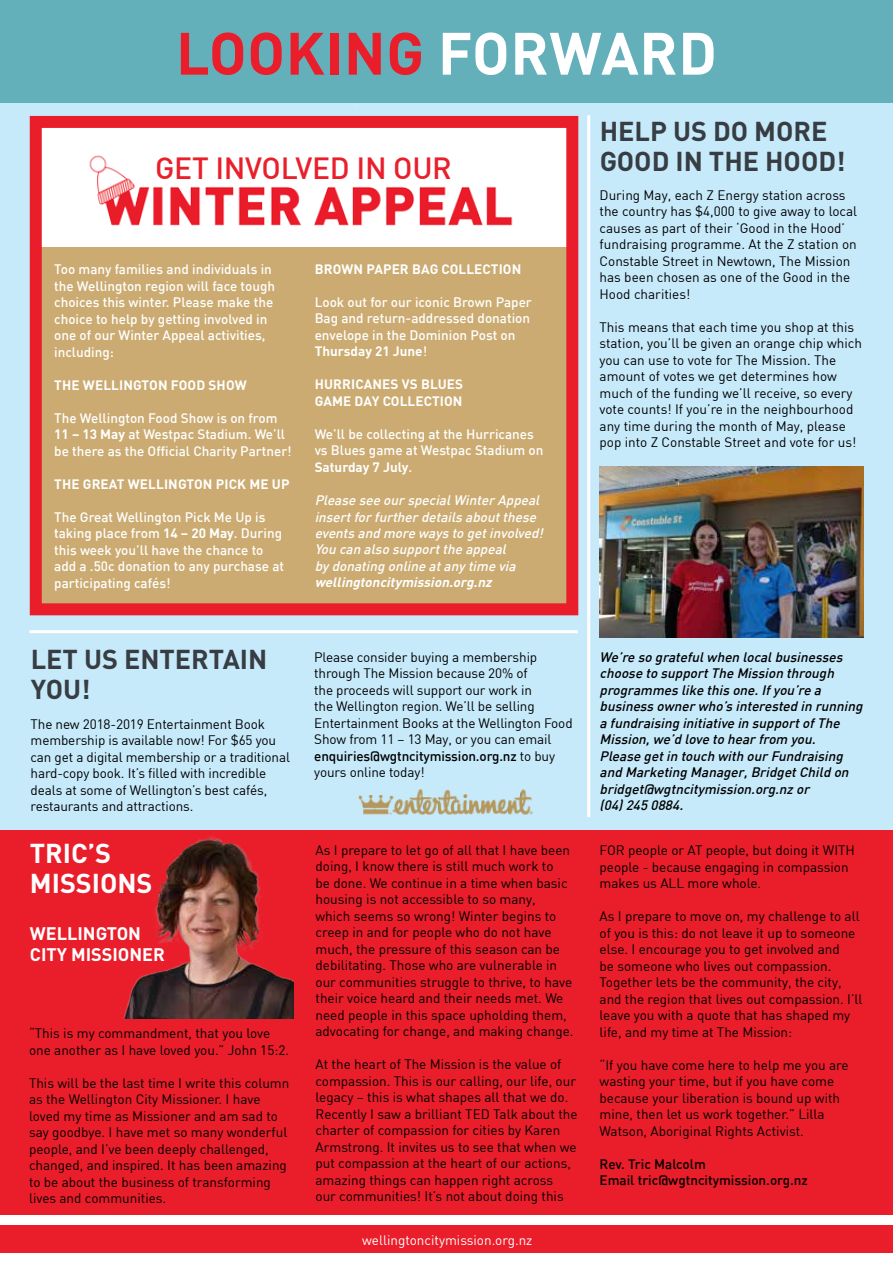
<style>
.page{position:relative;width:893px;height:1263px;background:#fff}
.page>*{position:absolute;margin:0;border:0;box-sizing:border-box;transform-origin:0 0}
.t1{font:700 58.8px "DIN Pro";letter-spacing:.01em;color:#ea1d2a}
.t2{font:500 30px "DIN";letter-spacing:-.01em;color:#e9202c}
.t3{font:700 27px/30px "DIN Pro";color:#373d42}
.t4{font:700 27px/30px "DIN Pro";color:#fff}
.t5{font:700 18px/21px "DIN Pro";color:#fff}
.t6{font:13.5px/16.5px "DIN";color:#000}
.t7{font:500 13.5px/16.5px "DIN";color:#fff}
.t8{font:italic 500 13.5px/16.5px "DIN";color:#000}
.t9{font:italic 500 13.5px/16.5px "DIN";color:#fff}
.t10{font:700 13.5px/16.5px "DIN Pro";letter-spacing:.01em;color:#fff}
.t11{font:500 13.5px/16.5px "DIN";color:#000}
.t12{font:13.5px "DIN";color:#fff}
.t13{font:italic 700 13.5px "DIN Pro";color:#fff}
.s1{color:#fff}
.s2{font-family:"DIN Pro";font-weight:700}
.s3{font-family:"DIN";font-weight:500}
.s4{font-weight:500}
</style>
<div class="page">
<div style="left:0;top:102px;width:893px;height:740px;background:#c7eafb"></div>
<div style="left:0;top:1225px;width:893px;height:27px;background:#ea1d2a"></div>
<div style="left:0;top:0;width:893px;height:102px;background:#63b0bb"></div>
<div style="left:0;top:831px;width:893px;height:384px;background:#ea1d2a"></div>
<img style="left:123px;top:836px;width:170px;height:182px">
<hr style="left:587px;top:115px;width:3px;height:702px;background:#fff">
<img style="left:600px;top:466px;width:263px;height:172px">
<hr style="left:29px;top:630px;width:549px;height:3px;background:#fff">
<img style="left:358px;top:789px;width:175px;height:26px">
<div style="left:36px;top:121px;width:536px;height:488px;background:#fff"></div>
<div style="left:40px;top:247px;width:530px;height:361px;background:#cbab71"></div>
<img style="left:89px;top:155px;width:424px;height:71px">
<div style="left:30px;top:116px;width:548px;height:499px;border:12px solid #ea1d2a"></div>
<h1 class="t1" style="left:176px;top:13px;width:542px">LOOKING <span class="s1">FORWARD</span></h1>
<h2 class="t2" style="left:155px;top:149px;width:298px">GET INVOLVED IN OUR</h2>
<p class="t7" style="left:54px;top:261px;width:222px">Too many families and individuals in the Wellington region will face tough choices this winter. Please make the choice to help by getting involved in one of our Winter Appeal activities, including:</p>
<p class="t10" style="left:54px;top:376px;width:194px">THE WELLINGTON FOOD SHOW</p>
<p class="t7" style="left:54px;top:409px;width:239px">The Wellington Food Show is on from<br><span class="s2">11 – 13 May</span> at Westpac Stadium. We’ll be there as the Official Charity Partner!</p>
<p class="t10" style="left:54px;top:475px;width:237px">THE GREAT WELLINGTON PICK ME UP</p>
<p class="t7" style="left:54px;top:508px;width:231px">The Great Wellington Pick Me Up is taking place from <span class="s2">14 – 20 May</span>. During this week you’ll have the chance to add a .50c donation to any purchase at participating cafés!</p>
<p class="t10" style="left:315px;top:260px;width:208px">BROWN PAPER BAG COLLECTION</p>
<p class="t7" style="left:315px;top:293px;width:219px">Look out for our iconic Brown Paper<br>Bag and return-addressed donation envelope in the Dominion Post on</p>
<p class="t10" style="left:315px;top:343px;width:114px">Thursday 21 June<span class="s3">!</span></p>
<p class="t10" style="left:315px;top:376px;width:150px">HURRICANES VS BLUES<br>GAME DAY COLLECTION</p>
<p class="t7" style="left:315px;top:425px;width:230px">We’ll be collecting at the Hurricanes vs Blues game at Westpac Stadium on</p>
<p class="t10" style="left:315px;top:458px;width:99px">Saturday 7 July<span class="s3">.</span></p>
<p class="t9" style="left:315px;top:491px;width:233px">Please see ourspecialWinterAppeal insertforfurtherdetails aboutthese events and more ways to getinvolved!<br>You can also supportthe appeal bydonating online atanytime via</p>
<p class="t13" style="left:315px;top:573px;width:182px">wellingtoncitymission.org.nz</p>
<h3 class="t3" style="left:600px;top:115px;width:247px">HELP US DO MORE<br>GOOD IN THE HOOD!</h3>
<p class="t6" style="left:600px;top:186px;width:259px">During May, each Z Energy station across the country has $4,000 to give away to local causes as part of their ‘Good in the Hood’ fundraising programme. At the Z station on Constable Street in Newtown, The Mission has been chosen as one of the Good in the Hood charities!</p>
<p class="t6" style="left:600px;top:318px;width:264px">This means that each time you shop at this station, you’ll be given an orange chip which you can use to vote for The Mission. The amount of votes we get determines how much of the funding we’ll receive, so every vote counts! If you’re in the neighbourhood any time during the month of May, please pop into Z Constable Street and vote for us!</p>
<h3 class="t3" style="left:31px;top:643px;width:238px">LET US ENTERTAIN<br>YOU!</h3>
<p class="t6" style="left:31px;top:715px;width:261px">The new 2018-2019 Entertainment Book membership is available now! For $65 you can get a digital membership or a traditional hard-copy book. It’s filled with incredible deals at some of Wellington’s best cafés, restaurants and attractions.</p>
<h3 class="t4" style="left:30px;top:837px;width:124px">TRIC’S<br>MISSIONS</h3>
<h3 class="t5" style="left:30px;top:922px;width:137px">WELLINGTON<br>CITY MISSIONER</h3>
<p class="t6" style="left:29px;top:1025px;width:262px">“This is my commandment, that you love one another as I have loved you.” John 15:2.</p>
<p class="t6" style="left:29px;top:1074px;width:262px">This will be the last time I write this column as the Wellington City Missioner. I have loved my time as Missioner and am sad to say goodbye. I have met so many wonderful people, and I’ve been deeply challenged, changed, and inspired. It has been amazing to be about the business of transforming lives and communities.</p>
<p class="t6" style="left:314px;top:648px;width:260px">Please consider buying a membership through The Mission because 20% of<br>the proceeds will support our work in<br>the Wellington region. We’ll be selling Entertainment Books at the Wellington Food Show from 11 – 13 May, or you can email <span class="s4">enquiries@wgtncitymission.org.nz</span> to buy yours online today!</p>
<p class="t6" style="left:316px;top:841px;width:260px">As I prepare to let go of all that I have been doing, I know there is still much work to<br>be done. We continue in a time when basic housing is not accessible to so many, which seems so wrong! Winter begins to creep in and for people who do not have much, the pressure of this season can be debilitating. Those who are vulnerable in our communities struggle to thrive, to have their voice heard and their needs met. We need people in this space upholding them, advocating for change, and making change.</p>
<p class="t6" style="left:316px;top:1056px;width:264px">At the heart of The Mission is the value of compassion. This is our calling, our life, our legacy – this is what shapes all that we do.<br>Recently I saw a brilliant TED Talk about the charter of compassion for cities by Karen Armstrong. It invites us to see that when we put compassion at the heart of our actions, amazing things can happen right across<br>our communities! It’s not about doing this</p>
<p class="t12" style="left:362px;top:1231px;width:172px">wellingtoncitymission.org.nz</p>
<p class="t8" style="left:600px;top:648px;width:268px">We’re so gratefulwhen localbusinesses choose to supportThe Mission through programmes like this one.Ifyou’re a business ownerwho’s interested in running a fundraising initiative in supportofThe Mission,we’d love to hearfrom you.<br>Please getin touch with ourFundraising and Marketing Manager,BridgetChild on bridget@wgtncitymission.org.nzor (04)245 0884.</p>
<p class="t6" style="left:600px;top:842px;width:257px">FOR people or AT people, but doing it WITH people - because engaging in compassion makes us ALL more whole.</p>
<p class="t6" style="left:600px;top:908px;width:264px">As I prepare to move on, my challenge to all of you is this: do not leave it up to someone else. I encourage you to get involved and<br>be someone who lives out compassion.<br>Together lets be the community, the city, and the region that lives out compassion. I’ll leave you with a quote that has shaped my life, and my time at The Mission:</p>
<p class="t6" style="left:600px;top:1056px;width:251px">“If you have come here to help me you are wasting your time, but if you have come because your liberation is bound up with mine, then let us work together.” Lilla Watson, Aboriginal Rights Activist.</p>
<p class="t11" style="left:600px;top:1155px;width:210px">Rev. Tric Malcolm<br>Email tric@wgtncitymission.org.nz</p>
</div>
